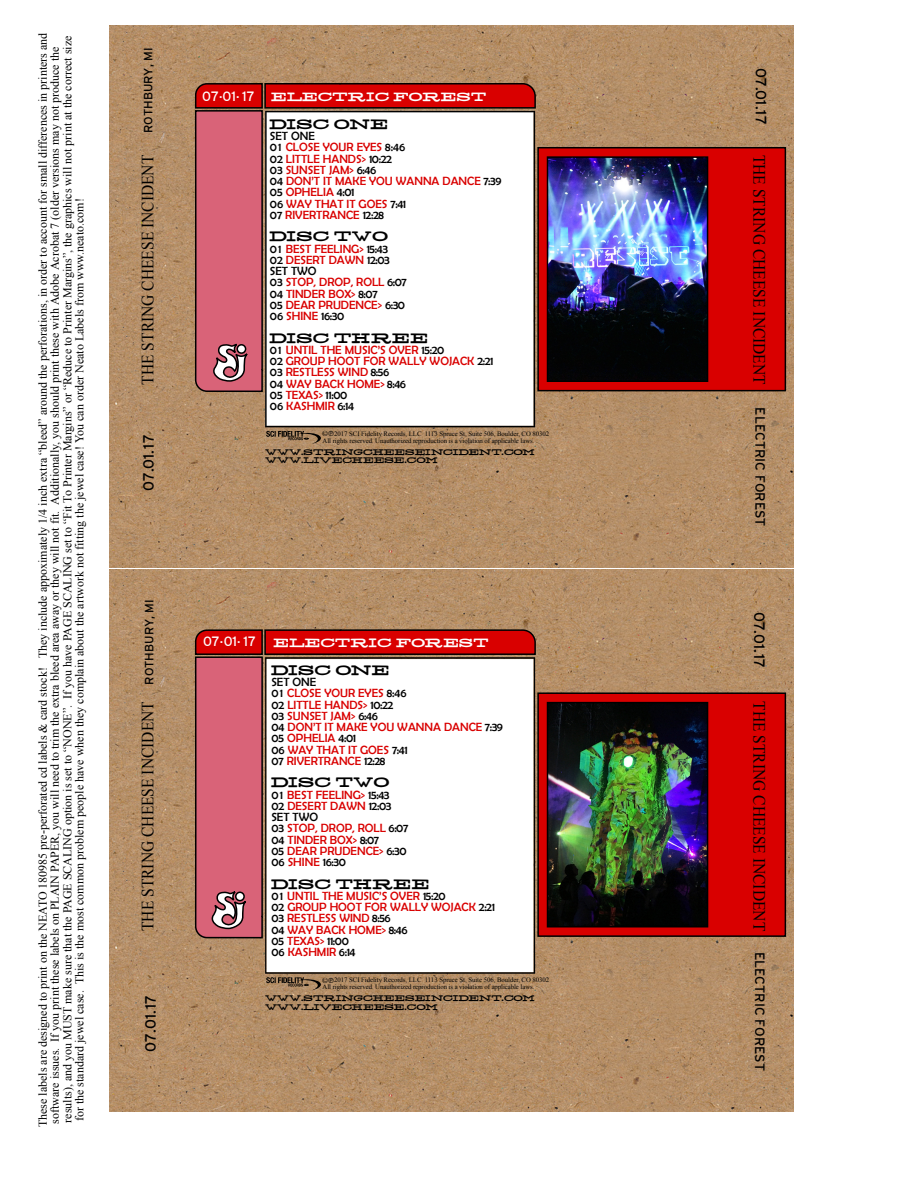
<style>
.page{position:relative;width:918px;height:1188px;background:#fff}
.page>*{position:absolute;margin:0;border:0;box-sizing:border-box;transform-origin:0 0}
.t1{font:17.25px "Times New Roman";color:#000;scale:.9 1}
.t2{font:15px "Interstate";color:#000}
.t3{font:13.5px "Interstate";color:#000}
.t4{font:13.5px "Interstate";color:#fff}
.t5{font:12px/11.2px "Berlin Sans FB";color:#d90000}
.t6{font:12px/12.3px "Times New Roman";color:#000}
.t7{font:12px "Stereo Normal";letter-spacing:.06em;color:#000}
.t8{font:12px "Interstate";color:#000}
.t9{font:10.5px "Stereo Normal";letter-spacing:.06em;color:#fff}
.t10{font:7.2px/8.6px "Stereo Normal";letter-spacing:.035em;color:#000}
.t11{font:6.75px/6.8px "Times New Roman";letter-spacing:-.005em;color:#000}
.s1{font-family:"Interstate";font-size:13.5px}
.s2{color:#000}
.s3{font-family:"Circles";font-size:5.25px}
</style>
<div class="page">
<img style="left:109px;top:25px;width:685px;height:542px">
<img style="left:109px;top:570px;width:685px;height:542px">
<svg style="left:265px;top:391px;width:270px;height:36px"></svg>
<img style="left:537px;top:146px;width:250px;height:245px">
<svg style="left:266px;top:431px;width:55px;height:13px"></svg>
<svg style="left:266px;top:977px;width:55px;height:13px"></svg>
<img style="left:537px;top:692px;width:250px;height:244px">
<svg style="left:194px;top:82px;width:343px;height:309px"></svg>
<svg style="left:194px;top:629px;width:343px;height:309px;background:#c44d52"></svg>
<div style="left:267px;top:659px;width:266px;height:313px;background:#fff"></div>
<p class="t6" style="left:36px;top:1124px;width:1092px;text-indent:-4px;rotate:-90deg">These labels are designed to print on the NEATO 180985 pre-perforated cd labels &amp; card stock! They include appoximately 1/4 inch extra “bleed” around the perforations, in order to account for small differences in printers and software issues. If you print these labels on PLAIN PAPER, you will need to trim the extra bleed area away or they will not fit. Additionally, you should print these with Adobe Acrobat 7 (older versions may not produce the results), and you MUST make sure that the PAGE SCALING option is set to “NONE”. If you have PAGE SCALING set to “Fit To Printer Margins” or “Reduce to Printer Margins”, the graphics will not print at the correct size for the standard jewel case. This is the most common problem people have when they complain about the artwork not fitting the jewel case! You can order Neato Labels from www.neato.com!</p>
<p class="t8" style="left:142px;top:133px;width:87px;rotate:-90deg">ROTHBURY, MI</p>
<h1 class="t1" style="left:136px;top:385px;width:257px;rotate:-90deg">THE STRING CHEESE INCIDENT</h1>
<p class="t2" style="left:140px;top:491px;width:58px;rotate:-90deg">07.01.17</p>
<p class="t8" style="left:143px;top:685px;width:87px;rotate:-90deg">ROTHBURY, MI</p>
<h1 class="t1" style="left:136px;top:931px;width:257px;rotate:-90deg">THE STRING CHEESE INCIDENT</h1>
<p class="t2" style="left:142px;top:1052px;width:58px;rotate:-90deg">07.01.17</p>
<p class="t9" style="left:202px;top:90px;width:286px"><span class="s1">07</span><sup>.</sup><span class="s1">01</span><sup>.</sup> <span class="s1">17</span> ELECTRIC FOREST</p>
<p class="t7" style="left:270px;top:116px;width:120px">DISC ONE</p>
<p class="t5" style="left:270px;top:130px;width:233px"><span class="s2">SET ONE<br>01</span> CLOSE YOUR EYES <span class="s2">8:46<br>02</span> LITTLE HANDS&gt; <span class="s2">10:22<br>03</span> SUNSET JAM&gt; <span class="s2">6:46<br>04</span> DON’T IT MAKE YOU WANNA DANCE <span class="s2">7:39<br>05</span> OPHELIA <span class="s2">4:01<br>06</span> WAY THAT IT GOES <span class="s2">7:41<br>07</span> RIVERTRANCE <span class="s2">12:28</span></p>
<p class="t7" style="left:270px;top:229px;width:119px">DISC TWO</p>
<p class="t5" style="left:270px;top:243px;width:138px"><span class="s2">01</span> BEST FEELING&gt; <span class="s2">15:43<br>02</span> DESERT DAWN <span class="s2">12:03<br>SET TWO<br>03</span> STOP, DROP, ROLL <span class="s2">6:07<br>04</span> TINDER BOX&gt; <span class="s2">8:07<br>05</span> DEAR PRUDENCE&gt; <span class="s2">6:30<br>06</span> SHINE <span class="s2">16:30</span></p>
<p class="t7" style="left:270px;top:330px;width:160px">DISC THREE</p>
<p class="t5" style="left:270px;top:344px;width:225px"><span class="s2">01</span> UNTIL THE MUSIC’S OVER <span class="s2">15:20<br>02</span> GROUP HOOT FOR WALLY WOJACK <span class="s2">2:21<br>03</span> RESTLESS WIND <span class="s2">8:56<br>04</span> WAY BACK HOME&gt; <span class="s2">8:46<br>05</span> TEXAS&gt; <span class="s2">11:00<br>06</span> KASHMIR <span class="s2">6:14</span></p>
<p class="t11" style="left:323px;top:430px;width:228px"><span class="s3">çπ</span>2017 SCI Fidelity Records, LLC 1113 Spruce St, Suite 506, Boulder, CO 80302<br>All rights reserved. Unauthorized reproduction is a violation of applicable laws.</p>
<p class="t10" style="left:265px;top:448px;width:271px">WWW.STRINGCHEESEINCIDENT.COM<br>WWW.LIVECHEESE.COM</p>
<p class="t4" style="left:203px;top:634px;width:55px">07.01. 17</p>
<p class="t9" style="left:274px;top:636px;width:216px">ELECTRIC FOREST</p>
<p class="t7" style="left:271px;top:662px;width:120px">DISC ONE</p>
<p class="t5" style="left:271px;top:676px;width:233px"><span class="s2">SET ONE<br>01</span> CLOSE YOUR EYES <span class="s2">8:46<br>02</span> LITTLE HANDS&gt; <span class="s2">10:22<br>03</span> SUNSET JAM&gt; <span class="s2">6:46<br>04</span> DON’T IT MAKE YOU WANNA DANCE <span class="s2">7:39<br>05</span> OPHELIA <span class="s2">4:01<br>06</span> WAY THAT IT GOES <span class="s2">7:41<br>07</span> RIVERTRANCE <span class="s2">12:28</span></p>
<p class="t7" style="left:271px;top:775px;width:119px">DISC TWO</p>
<p class="t5" style="left:271px;top:789px;width:138px"><span class="s2">01</span> BEST FEELING&gt; <span class="s2">15:43<br>02</span> DESERT DAWN <span class="s2">12:03<br>SET TWO<br>03</span> STOP, DROP, ROLL <span class="s2">6:07<br>04</span> TINDER BOX&gt; <span class="s2">8:07<br>05</span> DEAR PRUDENCE&gt; <span class="s2">6:30<br>06</span> SHINE <span class="s2">16:30</span></p>
<p class="t7" style="left:271px;top:876px;width:160px">DISC THREE</p>
<p class="t5" style="left:271px;top:890px;width:225px"><span class="s2">01</span> UNTIL THE MUSIC’S OVER <span class="s2">15:20<br>02</span> GROUP HOOT FOR WALLY WOJACK <span class="s2">2:21<br>03</span> RESTLESS WIND <span class="s2">8:56<br>04</span> WAY BACK HOME&gt; <span class="s2">8:46<br>05</span> TEXAS&gt; <span class="s2">11:00<br>06</span> KASHMIR <span class="s2">6:14</span></p>
<p class="t11" style="left:323px;top:977px;width:228px"><span class="s3">çπ</span>2017 SCI Fidelity Records, LLC 1113 Spruce St, Suite 506, Boulder, CO 80302<br>All rights reserved. Unauthorized reproduction is a violation of applicable laws.</p>
<p class="t10" style="left:265px;top:994px;width:271px">WWW.STRINGCHEESEINCIDENT.COM<br>WWW.LIVECHEESE.COM</p>
<p class="t2" style="left:769px;top:68px;width:58px;rotate:90deg">07.01.17</p>
<h1 class="t1" style="left:771px;top:155px;width:257px;rotate:90deg">THE STRING CHEESE INCIDENT</h1>
<p class="t3" style="left:768px;top:407px;width:121px;rotate:90deg">ELECTRIC FOREST</p>
<p class="t2" style="left:768px;top:612px;width:58px;rotate:90deg">07.01.17</p>
<h1 class="t1" style="left:771px;top:701px;width:257px;rotate:90deg">THE STRING CHEESE INCIDENT</h1>
<p class="t3" style="left:767px;top:952px;width:121px;rotate:90deg">ELECTRIC FOREST</p>
</div>
